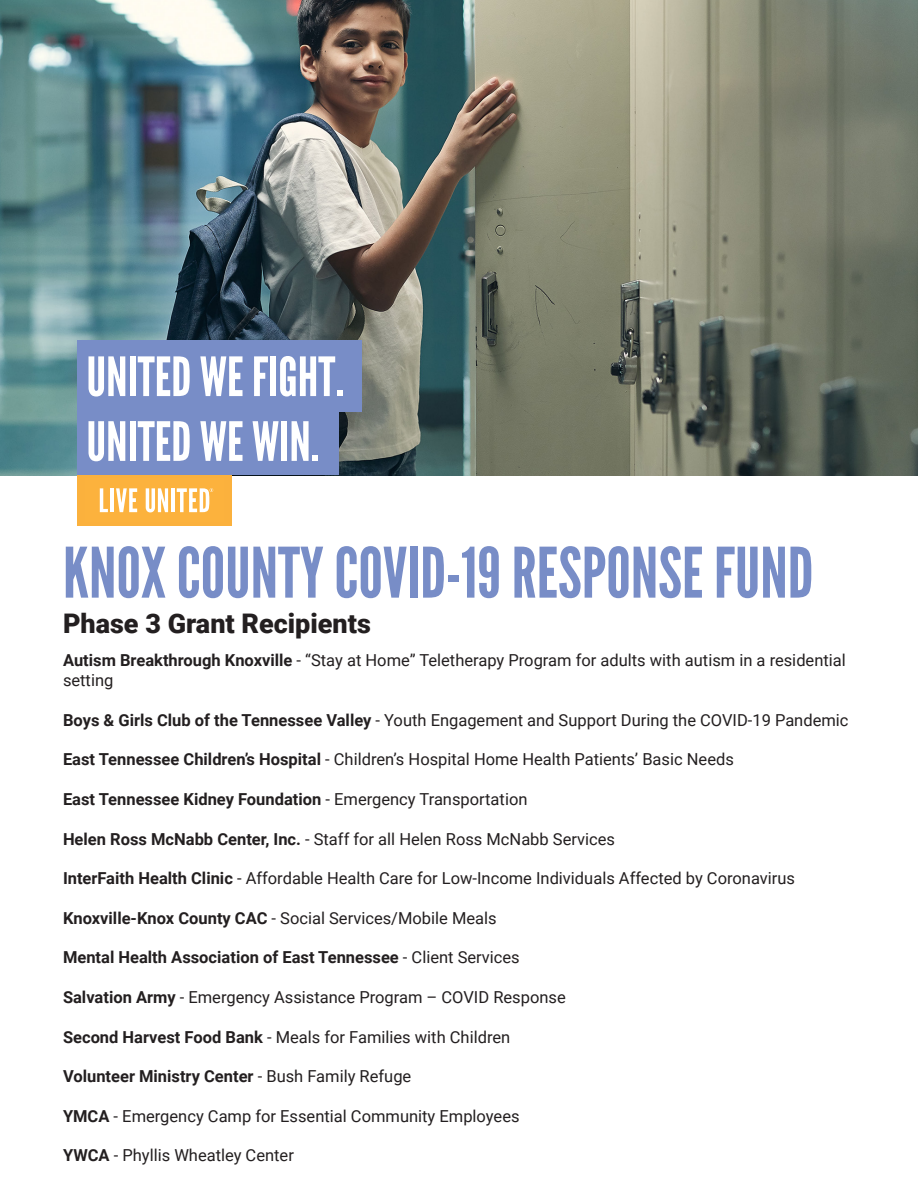
<style>
.page{position:relative;width:918px;height:1188px;background:#fff}
.page>*{position:absolute;margin:0;border:0;box-sizing:border-box;transform-origin:0 0}
.t1{font:69.45px "League Gothic";color:#788dc7}
.t2{font:54px "League Gothic";color:#fff}
.t3{font:900 27px "Roboto";color:#231f20}
.t4{font:16.5px/19.8px "Roboto";color:#231f20}
.t5{font:700 16.5px "Roboto";color:#231f20}
.s1{font-weight:700}
.s2{font-weight:400}
</style>
<div class="page">
<img style="left:0;top:0;width:918px;height:475px">
<div style="left:77px;top:340px;width:285px;height:72px;background:#788dc7"></div>
<div style="left:77px;top:412px;width:261px;height:63px;background:#788dc7"></div>
<div style="left:77px;top:475px;width:155px;height:51px;background:#fbb13d"></div>
<svg style="left:100px;top:488px;width:8px;height:24px"></svg>
<hr style="left:110px;top:488px;width:4px;height:24px;background:#fff">
<svg style="left:116px;top:488px;width:21px;height:24px"></svg>
<svg style="left:146px;top:488px;width:22px;height:24px"></svg>
<hr style="left:171px;top:488px;width:3px;height:24px;background:#fff">
<svg style="left:177px;top:488px;width:36px;height:24px"></svg>
<p class="t2" style="left:86px;top:345px;width:259px">UNITED WE FIGHT.</p>
<p class="t2" style="left:86px;top:409px;width:234px">UNITED WE WIN.</p>
<p class="t1" style="left:63px;top:532px;width:752px">KNOX COUNTY COVID-19 RESPONSE FUND</p>
<p class="t3" style="left:63px;top:604px;width:309px">Phase 3 Grant Recipients</p>
<p class="t4" style="left:63px;top:650px;width:784px"><span class="s1">Autism Breakthrough Knoxville</span> - “Stay at Home” Teletherapy Program for adults with autism in a residential setting</p>
<p class="t4" style="left:63px;top:709px;width:787px"><span class="s1">Boys &amp; Girls Club of the Tennessee Valley</span> - Youth Engagement and Support During the COVID-19 Pandemic</p>
<p class="t4" style="left:63px;top:749px;width:672px"><span class="s1">East Tennessee Children’s Hospital</span> - Children’s Hospital Home Health Patients’ Basic Needs</p>
<p class="t5" style="left:63px;top:788px;width:466px">East Tennessee Kidney Foundation <span class="s2">- Emergency Transportation</span></p>
<p class="t4" style="left:63px;top:828px;width:554px"><span class="s1">Helen Ross McNabb Center, Inc.</span> - Staff for all Helen Ross McNabb Services</p>
<p class="t4" style="left:63px;top:868px;width:734px"><span class="s1">InterFaith Health Clinic</span> - Affordable Health Care for Low-Income Individuals Affected by Coronavirus</p>
<p class="t4" style="left:63px;top:907px;width:435px"><span class="s1">Knoxville-Knox County CAC</span> - Social Services/Mobile Meals</p>
<p class="t5" style="left:63px;top:946px;width:458px">Mental Health Association of East Tennessee <span class="s2">- Client Services</span></p>
<p class="t4" style="left:63px;top:987px;width:504px"><span class="s1">Salvation Army</span> - Emergency Assistance Program – COVID Response</p>
<p class="t4" style="left:63px;top:1026px;width:449px"><span class="s1">Second Harvest Food Bank</span> - Meals for Families with Children</p>
<p class="t5" style="left:63px;top:1065px;width:350px">Volunteer Ministry Center <span class="s2">- Bush Family Refuge</span></p>
<p class="t4" style="left:63px;top:1105px;width:458px"><span class="s1">YMCA</span> - Emergency Camp for Essential Community Employees</p>
<p class="t4" style="left:63px;top:1145px;width:232px"><span class="s1">YWCA</span> - Phyllis Wheatley Center</p>
</div>
